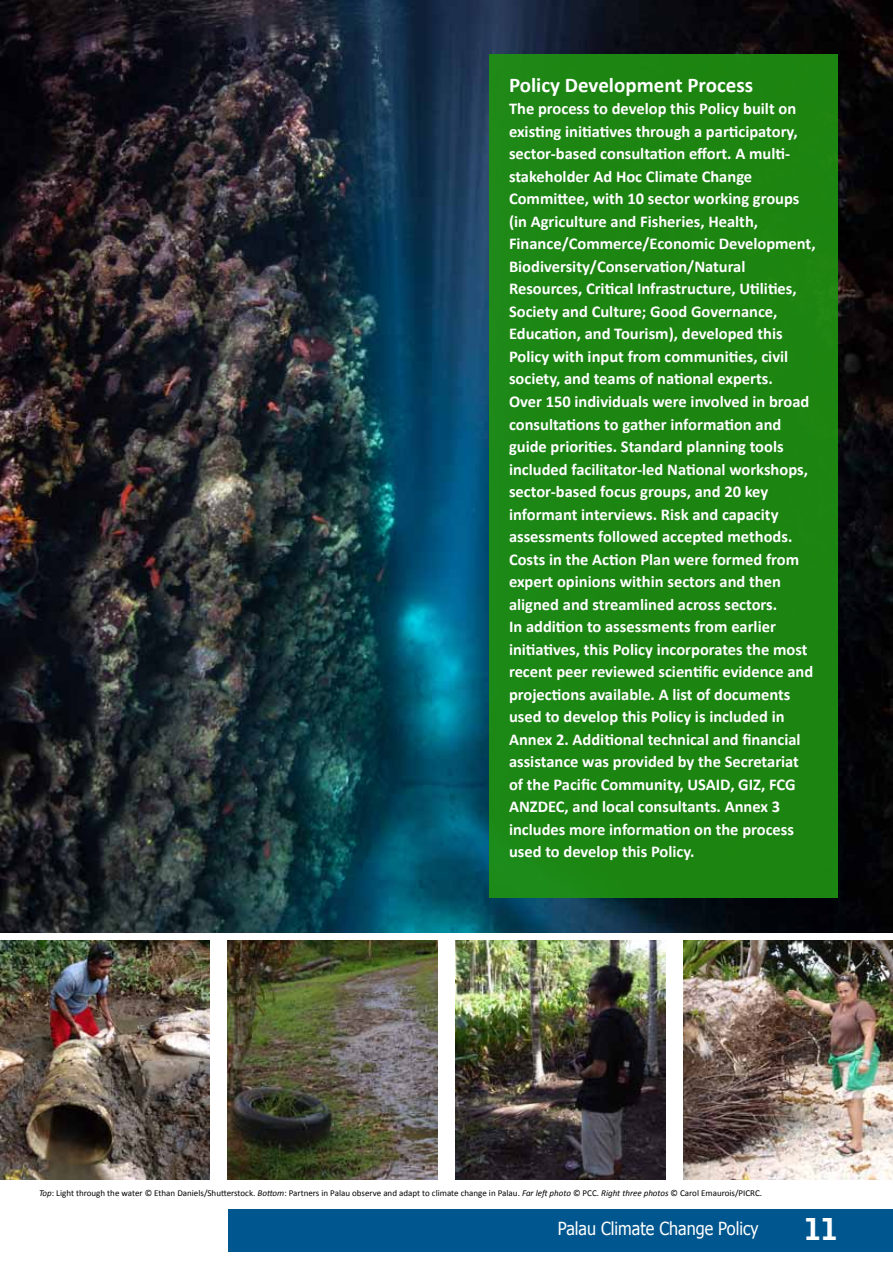
<style>
.page{position:relative;width:893px;height:1263px;background:#fff}
.page>*{position:absolute;margin:0;border:0;box-sizing:border-box;transform-origin:0 0}
.t1{font:900 30px "Bell Gothic Std";color:#fff}
.t2{font:700 21px "Calibri";color:#fff}
.t3{font:18px "Tahoma";color:#fff;scale:.9 1}
.t4{font:700 16.5px/22.5px "Calibri";color:#fff}
.t5{font:9px "Calibri";color:#000}
.s1{font-style:italic}
</style>
<div class="page">
<div style="left:228px;top:1210px;width:665px;height:42px;background:#00568e"></div>
<img style="left:0;top:0;width:893px;height:932px">
<div style="left:489px;top:55px;width:349px;height:843px;background:#1c8511"></div>
<img style="left:0;top:940px;width:210px;height:239px">
<img style="left:228px;top:940px;width:209px;height:239px">
<img style="left:455px;top:940px;width:210px;height:239px">
<img style="left:683px;top:940px;width:210px;height:239px">
<p class="t2" style="left:509px;top:70px;width:246px">Policy Development Process</p>
<p class="t4" style="left:509px;top:97px;width:308px">The process to develop this Policy built on existing initiatives through a participatory, sector-based consultation effort. A multi&shy;stakeholder Ad Hoc Climate Change Committee, with 10 sector working groups (in Agriculture and Fisheries, Health, Finance/Commerce/Economic Development, Biodiversity/Conservation/Natural Resources, Critical Infrastructure, Utilities, Society and Culture; Good Governance, Education, and Tourism), developed this Policy with input from communities, civil society, and teams of national experts.<br>Over 150 individuals were involved in broad consultations to gather information and guide priorities. Standard planning tools included facilitator-led National workshops, sector-based focus groups, and 20 key informant interviews. Risk and capacity assessments followed accepted methods.<br>Costs in the Action Plan were formed from expert opinions within sectors and then aligned and streamlined across sectors.<br>In addition to assessments from earlier initiatives, this Policy incorporates the most recent peer reviewed scientific evidence and projections available. A list of documents used to develop this Policy is included in Annex 2. Additional technical and financial assistance was provided by the Secretariat of the Pacific Community, USAID, GIZ, FCG ANZDEC, and local consultants. Annex 3 includes more information on the process used to develop this Policy.</p>
<p class="t5" style="left:39px;top:1187px;width:725px"><span class="s1">Top</span>: Light through the water © Ethan Daniels/Shutterstock. <span class="s1">Bottom</span>: Partners in Palau observe and adapt to climate change in Palau. <span class="s1">Far left photo</span> © PCC. <span class="s1">Right three photos</span> © Carol Emaurois/PICRC.</p>
<p class="t3" style="left:558px;top:1216px;width:225px">Palau Climate Change Policy</p>
<h1 class="t1" style="left:805px;top:1212px;width:35px">11</h1>
</div>
